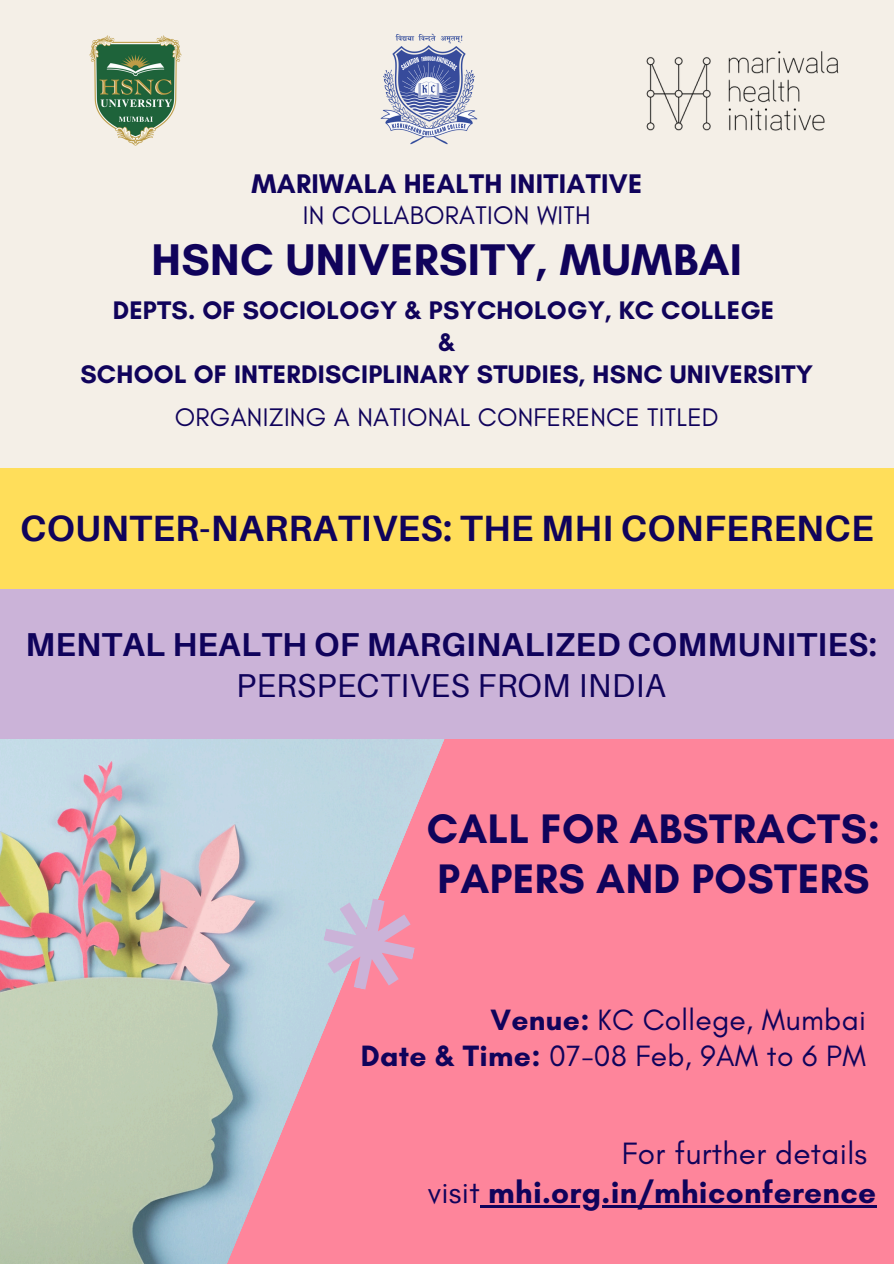
<style>
.page{position:relative;width:894px;height:1264px;background:#fff}
.page>*{position:absolute;margin:0;border:0;box-sizing:border-box;transform-origin:0 0}
.t1{font:700 45.15px "Glacial Indifference";letter-spacing:.01em;color:#10035b}
.t2{font:700 42px/50.7px "Glacial Indifference";letter-spacing:.01em;color:#10035b}
.t3{font:700 36.6px "Aileron";letter-spacing:.01em;color:#10035b}
.t4{font:700 33.15px/40.5px "Aileron";letter-spacing:.01em;color:#10035b;text-align:center}
.t5{font:700 31.5px/38.5px "Glacial Indifference";letter-spacing:.01em;color:#10035b;text-align:right}
.t6{font:30px/36px "Glacial Indifference";letter-spacing:.01em;color:#10035b;text-align:right}
.t7{font:700 27.45px "Glacial Indifference";letter-spacing:.01em;color:#10035b}
.t8{font:700 25.95px/31.7px "Glacial Indifference";letter-spacing:.01em;color:#10035b;text-align:center}
.t9{font:25.95px "Glacial Indifference";letter-spacing:.01em;color:#10035b}
.s1{font-weight:400}
.s2{font-weight:700}
</style>
<div class="page">
<div style="left:0;top:0;width:893px;height:1263px;background:#f4efe7"></div>
<img style="left:0;top:738px;width:182px;height:525px">
<svg style="left:182px;top:738px;width:711px;height:525px;background:#ee94a7"></svg>
<div style="left:0;top:468px;width:893px;height:121px;background:#ffde5a"></div>
<svg style="left:315px;top:889px;width:108px;height:109px;background:#d9acc3"></svg>
<img style="left:89px;top:35px;width:93px;height:110px">
<img style="left:381px;top:33px;width:96px;height:112px">
<img style="left:646px;top:51px;width:193px;height:80px">
<div style="left:0;top:589px;width:893px;height:149px;background:#cbb3d8"></div>
<hr style="left:480px;top:1204px;width:396px;height:3px;background:#10035b">
<p class="t7" style="left:251px;top:166px;width:392px">MARIWALA HEALTH INITIATIVE</p>
<h5 class="t9" style="left:303px;top:200px;width:289px">IN COLLABORATION WITH</h5>
<p class="t1" style="left:151px;top:232px;width:592px">HSNC UNIVERSITY, MUMBAI</p>
<h1 class="t8" style="left:80px;top:294px;width:734px">DEPTS. OF SOCIOLOGY &amp; PSYCHOLOGY, KC COLLEGE<br>&amp;<br>SCHOOL OF INTERDISCIPLINARY STUDIES, HSNC UNIVERSITY</h1>
<p class="t9" style="left:175px;top:401px;width:545px">ORGANIZING A NATIONAL CONFERENCE TITLED</p>
<p class="t3" style="left:20px;top:506px;width:854px">COUNTER-NARRATIVES: THE MHI CONFERENCE</p>
<h4 class="t4" style="left:25px;top:623px;width:852px">MENTAL HEALTH OF MARGINALIZED COMMUNITIES:<br><span class="s1">PERSPECTIVES FROM INDIA</span></h4>
<h4 class="t2" style="left:426px;top:802px;width:455px">CALL FOR ABSTRACTS:<br>PAPERS AND POSTERS</h4>
<h2 class="t6" style="left:360px;top:1001px;width:506px"><span class="s2">Venue:</span> KC College, Mumbai<br><span class="s2">Date &amp; Time:</span> 07-08 Feb, 9AM to 6 PM</h2>
<h3 class="t5" style="left:427px;top:1133px;width:450px"><span class="s1">For further details<br>visit</span> mhi.org.in/mhiconference</h3>
</div>
